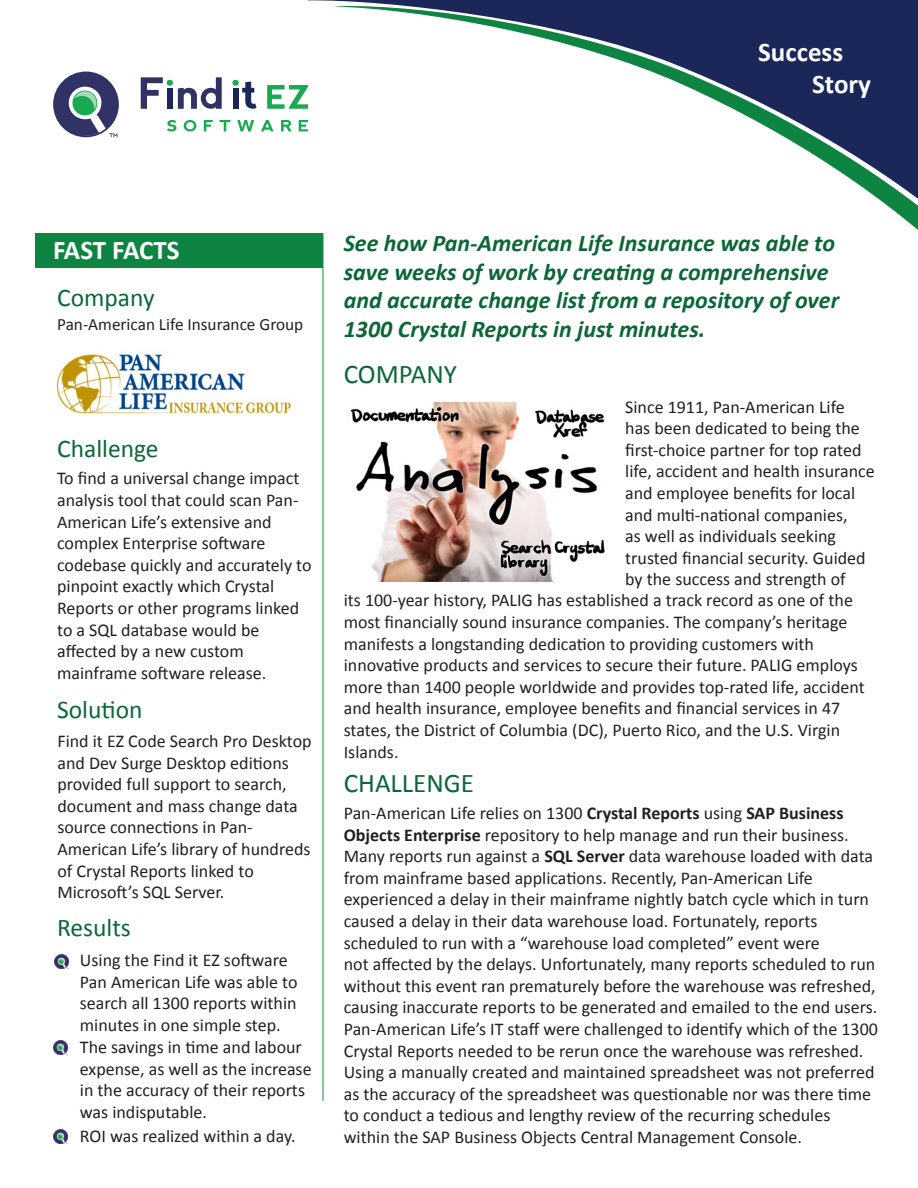
<style>
.page{position:relative;width:918px;height:1188px;background:#fff}
.page>*{position:absolute;margin:0;border:0;box-sizing:border-box;transform-origin:0 0}
.t1{font:700 27px/32.4px "Calibri";color:#fff}
.t2{font:27px "Calibri";color:#0c6638}
.t3{font:25.5px "Calibri";color:#0c6638}
.t4{font:italic 700 24px/28.8px "Calibri";color:#0c6638}
.t5{font:18px/21.6px "Calibri";color:#231f20}
.t6{font:17.25px "Calibri";color:#231f20}
.s1{font-weight:700}
</style>
<div class="page">
<svg style="left:308px;top:0;width:610px;height:230px"></svg>
<div style="left:35px;top:234px;width:288px;height:34px;background:#0d8441"></div>
<hr style="left:323px;top:234px;width:1px;height:867px;background:#0d9344">
<svg style="left:53px;top:71px;width:66px;height:67px"></svg>
<svg style="left:141px;top:77px;width:81px;height:32px"></svg>
<svg style="left:267px;top:85px;width:41px;height:24px"></svg>
<svg style="left:232px;top:80px;width:25px;height:29px"></svg>
<svg style="left:167px;top:120px;width:10px;height:11px"></svg>
<svg style="left:184px;top:120px;width:12px;height:11px"></svg>
<svg style="left:204px;top:120px;width:9px;height:11px"></svg>
<svg style="left:220px;top:120px;width:11px;height:11px"></svg>
<svg style="left:237px;top:120px;width:17px;height:11px"></svg>
<svg style="left:261px;top:120px;width:13px;height:11px"></svg>
<svg style="left:281px;top:120px;width:11px;height:11px"></svg>
<svg style="left:299px;top:120px;width:9px;height:11px"></svg>
<svg style="left:55px;top:955px;width:13px;height:13px"></svg>
<svg style="left:54px;top:1041px;width:13px;height:13px"></svg>
<svg style="left:54px;top:1130px;width:13px;height:13px"></svg>
<img style="left:56px;top:354px;width:235px;height:60px">
<img style="left:350px;top:402px;width:255px;height:179px">
<h1 class="t1" style="left:812px;top:36px;width:60px;text-indent:-54px">Success<br>Story</h1>
<h1 class="t1" style="left:53px;top:234px;width:128px">FAST FACTS</h1>
<h2 class="t3" style="left:57px;top:282px;width:99px">Company</h2>
<p class="t6" style="left:57px;top:313px;width:248px">Pan-American Life Insurance Group</p>
<h2 class="t3" style="left:57px;top:433px;width:103px">Challenge</h2>
<p class="t5" style="left:57px;top:468px;width:256px">To find a universal change impact analysis tool that could scan Pan-<br>American Life’s extensive and complex Enterprise software codebase quickly and accurately to pinpoint exactly which Crystal<br>Reports or other programs linked to a SQL database would be affected by a new custom mainframe software release.</p>
<h2 class="t3" style="left:57px;top:694px;width:87px">Solution</h2>
<p class="t5" style="left:57px;top:730px;width:256px">Find it EZ Code Search Pro Desktop and Dev Surge Desktop editions provided full support to search, document and mass change data source connections in Pan-<br>American Life’s library of hundreds of Crystal Reports linked to<br>Microsoft’s SQL Server.</p>
<h2 class="t3" style="left:57px;top:912px;width:75px">Results</h2>
<p class="t5" style="left:80px;top:949px;width:233px">Using the Find it EZ software<br>Pan American Life was able to search all 1300 reports within minutes in one simple step.<br>The savings in time and labour expense, as well as the increase in the accuracy of their reports was indisputable.</p>
<p class="t5" style="left:80px;top:1125px;width:217px">ROI was realized within a day.</p>
<h3 class="t4" style="left:344px;top:229px;width:497px">See how Pan-American Life Insurance was able to save weeks of work by creating a comprehensive and accurate change list from a repository of over 1300 Crystal Reports in just minutes.</h3>
<h1 class="t2" style="left:344px;top:357px;width:115px">COMPANY</h1>
<p class="t5" style="left:625px;top:396px;width:251px">Since 1911, Pan-American Life<br>has been dedicated to being the first-choice partner for top rated life, accident and health insurance and employee benefits for local and multi-national companies,<br>as well as individuals seeking trusted financial security. Guided by the success and strength of</p>
<p class="t5" style="left:344px;top:590px;width:522px">its 100-year history, PALIG has established a track record as one of the most financially sound insurance companies. The company’s heritage manifests a longstanding dedication to providing customers with innovative products and services to secure their future. PALIG employs more than 1400 people worldwide and provides top-rated life, accident and health insurance, employee benefits and financial services in 47 states, the District of Columbia (DC), Puerto Rico, and the U.S. Virgin Islands.</p>
<h1 class="t2" style="left:344px;top:766px;width:132px">CHALLENGE</h1>
<p class="t5" style="left:344px;top:802px;width:536px">Pan-American Life relies on 1300 <span class="s1">Crystal Reports</span> using <span class="s1">SAP Business Objects Enterprise</span> repository to help manage and run their business.<br>Many reports run against a <span class="s1">SQL Server</span> data warehouse loaded with data from mainframe based applications. Recently, Pan-American Life experienced a delay in their mainframe nightly batch cycle which in turn caused a delay in their data warehouse load. Fortunately, reports scheduled to run with a “warehouse load completed” event were<br>not affected by the delays. Unfortunately, many reports scheduled to run without this event ran prematurely before the warehouse was refreshed, causing inaccurate reports to be generated and emailed to the end users.<br>Pan-American Life’s IT staff were challenged to identify which of the 1300<br>Crystal Reports needed to be rerun once the warehouse was refreshed.<br>Using a manually created and maintained spreadsheet was not preferred as the accuracy of the spreadsheet was questionable nor was there time to conduct a tedious and lengthy review of the recurring schedules within the SAP Business Objects Central Management Console.</p>
</div>
